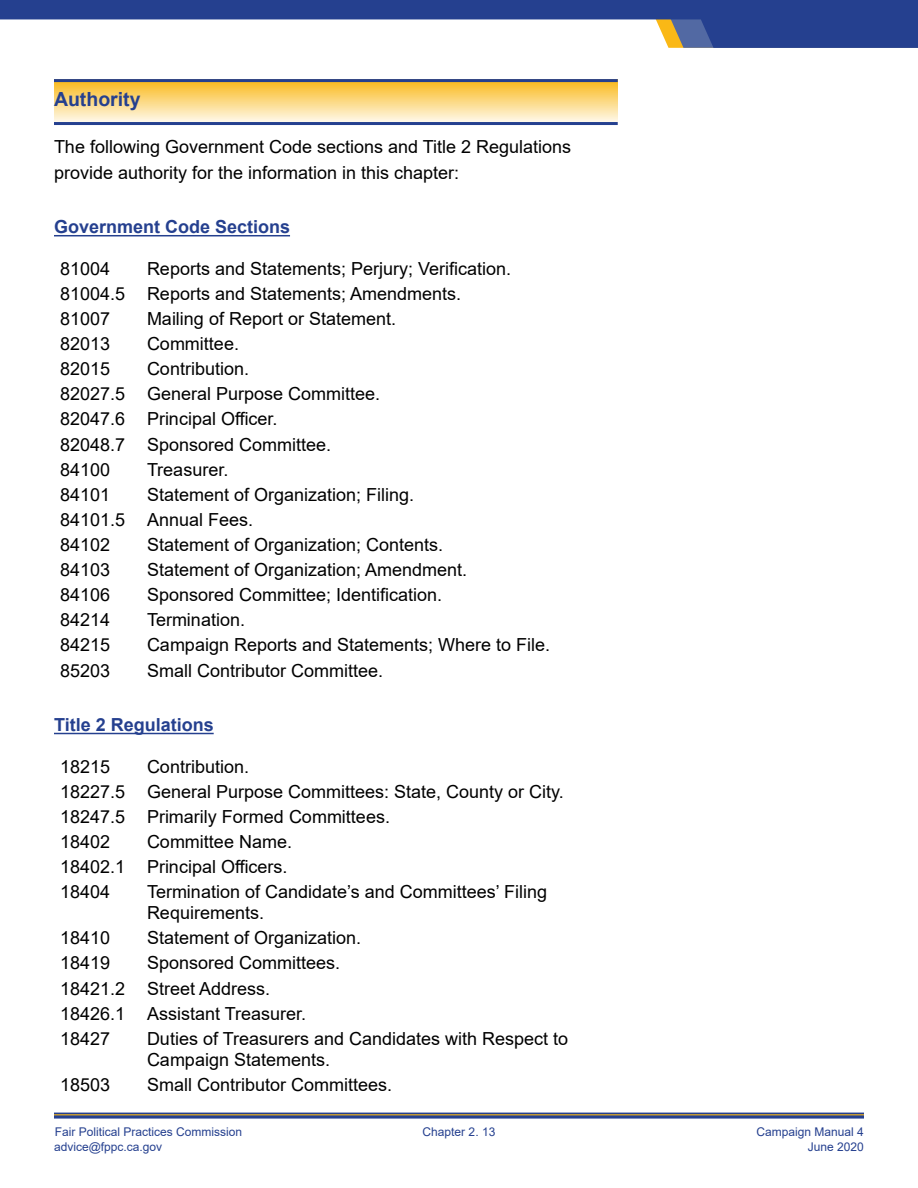
<style>
.page{position:relative;width:918px;height:1188px;background:#fff}
.page>*{position:absolute;margin:0;border:0;box-sizing:border-box;transform-origin:0 0}
.H1_No_Lines{font:700 19.5px "Arial";color:#25408f}
.Table_-_Cell{font:18px/21px "Arial";color:#000}
.Main_Paragraph{font:18px/25.5px "Arial";color:#000}
.H2_-_Authority_UL{font:700 18px "Arial";color:#25408f}
.t1{font:12px/15px "Arial";color:#25408f}
</style>
<div class="page">
<svg style="left:54px;top:82px;width:564px;height:40px"></svg>
<hr style="left:54px;top:79px;width:564px;height:3px;background:#25408f">
<hr style="left:54px;top:122px;width:564px;height:3px;background:#25408f">
<svg style="left:54px;top:1113px;width:810px;height:6px;fill:#25408f"></svg>
<hr style="left:54px;top:1114px;width:810px;height:1px;background:#fab816">
<svg style="left:0;top:0;width:918px;height:48px;fill:#25408f"></svg>
<hr style="left:54px;top:235px;width:236px;height:1px;background:#25408f">
<hr style="left:54px;top:733px;width:160px;height:1px;background:#25408f">
<p class="H1_No_Lines" style="left:54px;top:86px;width:88px">Authority</p>
<p class="Main_Paragraph" style="left:54px;top:134px;width:519px">The following Government Code sections and Title 2 Regulations provide authority for the information in this chapter:</p>
<p class="H2_-_Authority_UL" style="left:54px;top:214px;width:238px">Government Code Sections</p>
<p class="Table_-_Cell" style="left:60px;top:258px;width:52px">81004</p>
<p class="Table_-_Cell" style="left:147px;top:258px;width:366px">Reports and Statements; Perjury; Verification.</p>
<p class="Table_-_Cell" style="left:60px;top:283px;width:67px">81004.5</p>
<p class="Table_-_Cell" style="left:147px;top:283px;width:316px">Reports and Statements; Amendments.</p>
<p class="Table_-_Cell" style="left:60px;top:308px;width:52px">81007</p>
<p class="Table_-_Cell" style="left:147px;top:308px;width:251px">Mailing of Report or Statement.</p>
<p class="Table_-_Cell" style="left:60px;top:333px;width:52px">82013</p>
<p class="Table_-_Cell" style="left:147px;top:333px;width:94px">Committee.</p>
<p class="Table_-_Cell" style="left:60px;top:358px;width:52px">82015</p>
<p class="Table_-_Cell" style="left:147px;top:358px;width:104px">Contribution.</p>
<p class="Table_-_Cell" style="left:60px;top:383px;width:67px">82027.5</p>
<p class="Table_-_Cell" style="left:147px;top:383px;width:235px">General Purpose Committee.</p>
<p class="Table_-_Cell" style="left:60px;top:409px;width:67px">82047.6</p>
<p class="Table_-_Cell" style="left:147px;top:409px;width:132px">Principal Officer.</p>
<p class="Table_-_Cell" style="left:60px;top:434px;width:67px">82048.7</p>
<p class="Table_-_Cell" style="left:147px;top:434px;width:186px">Sponsored Committee.</p>
<p class="Table_-_Cell" style="left:60px;top:459px;width:52px">84100</p>
<p class="Table_-_Cell" style="left:147px;top:459px;width:83px">Treasurer.</p>
<p class="Table_-_Cell" style="left:60px;top:484px;width:52px">84101</p>
<p class="Table_-_Cell" style="left:147px;top:484px;width:269px">Statement of Organization; Filing.</p>
<p class="Table_-_Cell" style="left:60px;top:509px;width:67px">84101.5</p>
<p class="Table_-_Cell" style="left:147px;top:509px;width:108px">Annual Fees.</p>
<p class="Table_-_Cell" style="left:60px;top:534px;width:52px">84102</p>
<p class="Table_-_Cell" style="left:147px;top:534px;width:298px">Statement of Organization; Contents.</p>
<p class="Table_-_Cell" style="left:60px;top:559px;width:52px">84103</p>
<p class="Table_-_Cell" style="left:147px;top:559px;width:322px">Statement of Organization; Amendment.</p>
<p class="Table_-_Cell" style="left:60px;top:584px;width:52px">84106</p>
<p class="Table_-_Cell" style="left:147px;top:584px;width:297px">Sponsored Committee; Identification.</p>
<p class="Table_-_Cell" style="left:60px;top:609px;width:52px">84214</p>
<p class="Table_-_Cell" style="left:147px;top:609px;width:100px">Termination.</p>
<p class="Table_-_Cell" style="left:60px;top:634px;width:52px">84215</p>
<p class="Table_-_Cell" style="left:147px;top:634px;width:405px">Campaign Reports and Statements; Where to File.</p>
<p class="Table_-_Cell" style="left:60px;top:660px;width:52px">85203</p>
<p class="Table_-_Cell" style="left:147px;top:660px;width:238px">Small Contributor Committee.</p>
<p class="H2_-_Authority_UL" style="left:54px;top:712px;width:161px">Title 2 Regulations</p>
<p class="Table_-_Cell" style="left:60px;top:756px;width:52px">18215</p>
<p class="Table_-_Cell" style="left:147px;top:756px;width:104px">Contribution.</p>
<p class="Table_-_Cell" style="left:60px;top:781px;width:67px">18227.5</p>
<p class="Table_-_Cell" style="left:147px;top:781px;width:418px">General Purpose Committees: State, County or City.</p>
<p class="Table_-_Cell" style="left:60px;top:806px;width:67px">18247.5</p>
<p class="Table_-_Cell" style="left:147px;top:806px;width:245px">Primarily Formed Committees.</p>
<p class="Table_-_Cell" style="left:60px;top:831px;width:52px">18402</p>
<p class="Table_-_Cell" style="left:147px;top:831px;width:147px">Committee Name.</p>
<p class="Table_-_Cell" style="left:60px;top:856px;width:67px">18402.1</p>
<p class="Table_-_Cell" style="left:147px;top:856px;width:142px">Principal Officers.</p>
<p class="Table_-_Cell" style="left:60px;top:881px;width:52px">18404</p>
<p class="Table_-_Cell" style="left:147px;top:881px;width:402px">Termination of Candidate’s and Committees’ Filing<br>Requirements.</p>
<p class="Table_-_Cell" style="left:60px;top:927px;width:52px">18410</p>
<p class="Table_-_Cell" style="left:147px;top:927px;width:216px">Statement of Organization.</p>
<p class="Table_-_Cell" style="left:60px;top:952px;width:52px">18419</p>
<p class="Table_-_Cell" style="left:147px;top:952px;width:195px">Sponsored Committees.</p>
<p class="Table_-_Cell" style="left:60px;top:978px;width:67px">18421.2</p>
<p class="Table_-_Cell" style="left:147px;top:978px;width:125px">Street Address.</p>
<p class="Table_-_Cell" style="left:60px;top:1003px;width:67px">18426.1</p>
<p class="Table_-_Cell" style="left:147px;top:1003px;width:161px">Assistant Treasurer.</p>
<p class="Table_-_Cell" style="left:60px;top:1028px;width:52px">18427</p>
<p class="Table_-_Cell" style="left:147px;top:1028px;width:423px">Duties of Treasurers and Candidates with Respect to<br>Campaign Statements.</p>
<p class="Table_-_Cell" style="left:60px;top:1074px;width:52px">18503</p>
<p class="Table_-_Cell" style="left:147px;top:1074px;width:247px">Small Contributor Committees.</p>
<p class="t1" style="left:54px;top:1124px;width:190px">Fair Political Practices Commission advice@fppc.ca.gov</p>
<p class="t1" style="left:423px;top:1124px;width:74px">Chapter 2. 13</p>
<p class="t1" style="left:757px;top:1124px;width:109px;text-align:right">Campaign Manual 4<br>June 2020</p>
</div>
